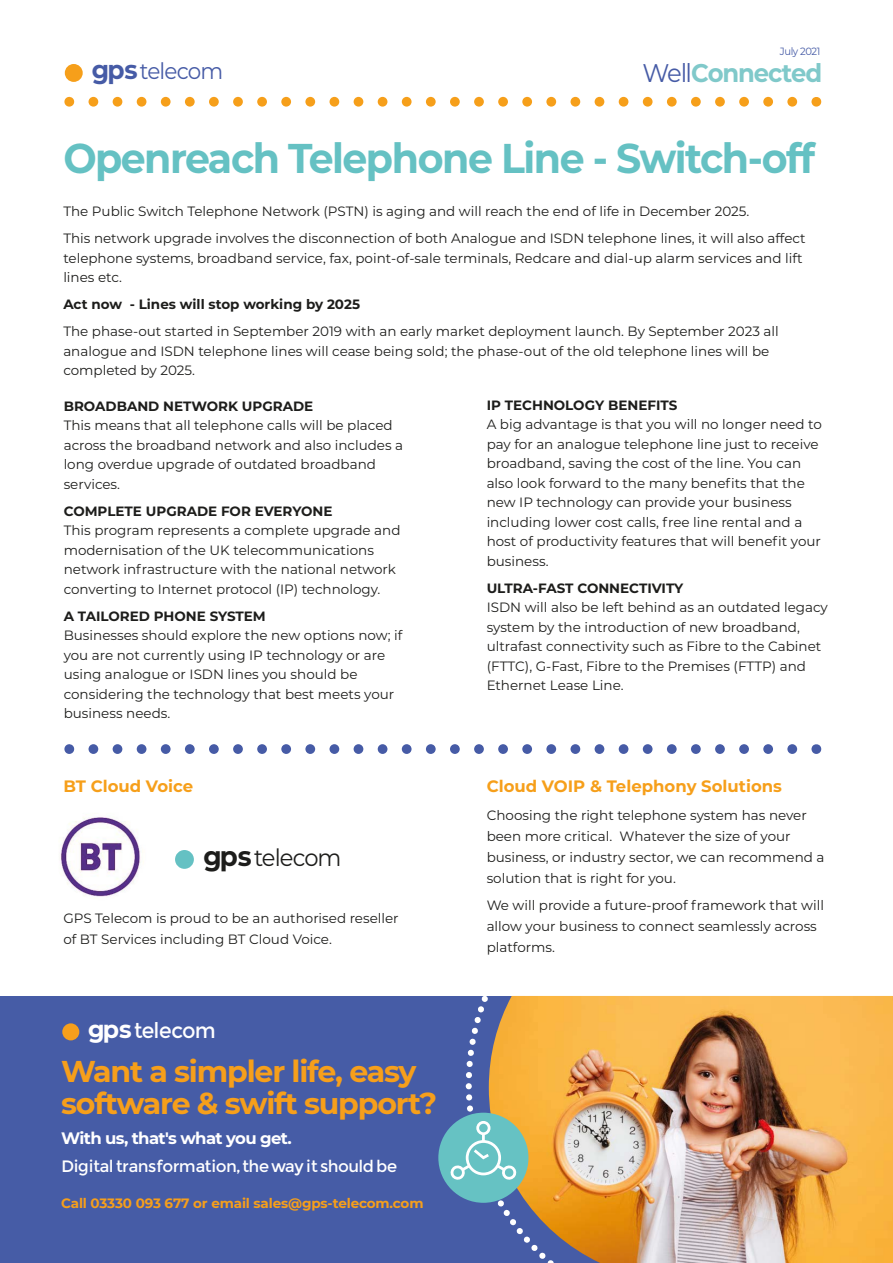
<style>
.page{position:relative;width:893px;height:1263px;background:#fff}
.page>*{position:absolute;margin:0;border:0;box-sizing:border-box;transform-origin:0 0}
.t1{font:700 41.55px "Montserrat";letter-spacing:-.04em;color:#65c1c3;scale:.95 1}
.t2{font:700 30px/31.5px "Montserrat";letter-spacing:-.04em;color:#f69f1b}
.t3{font:700 25.5px "Montserrat";letter-spacing:-.045em;color:#80c9ca;scale:.95 1}
.t4{font:23.85px "Montserrat";letter-spacing:-.04em;color:#1d1d1b;scale:.95 1}
.t5{font:22.65px "Montserrat";letter-spacing:-.04em;color:#465ba6;scale:.95 1}
.t6{font:21.6px "Montserrat";letter-spacing:-.04em;color:#fff;scale:.95 1}
.t7{font:700 16.5px "Montserrat";color:#f69f1a}
.t8{font:16.5px "Montserrat";letter-spacing:-.04em;color:#fff}
.t9{font:700 16.5px "Montserrat";letter-spacing:-.04em;color:#fff}
.t10{font:13.5px/19.5px "Montserrat";color:#1d1d1b}
.t11{font:700 13.5px "Montserrat";color:#1d1d1b}
.t12{font:700 13.5px "Montserrat";letter-spacing:-.01em;color:#f69f1b}
.t13{font:10.5px "Montserrat";letter-spacing:-.04em;color:#465ba6;scale:.95 1}
.s1{font-weight:700;font-size:26.1px}
.s2{font-weight:400;color:#465ba6}
.s3{font-weight:700;font-size:27.45px}
.s4{font-weight:700;font-size:24.9px}
</style>
<div class="page">
<div style="left:65px;top:64px;width:18px;height:18px;background:#f69f1a;border-radius:50%"></div>
<svg style="left:64px;top:97px;width:10px;height:10px"></svg>
<svg style="left:89px;top:97px;width:708px;height:10px"></svg>
<svg style="left:811px;top:97px;width:10px;height:10px"></svg>
<svg style="left:64px;top:744px;width:10px;height:10px"></svg>
<svg style="left:89px;top:744px;width:708px;height:10px"></svg>
<svg style="left:811px;top:744px;width:10px;height:10px"></svg>
<div style="left:175px;top:850px;width:19px;height:19px;background:#65c1c3;border-radius:50%"></div>
<img style="left:56px;top:809px;width:90px;height:91px;border-radius:45px">
<div style="left:0;top:996px;width:893px;height:267px;background:#465ca6"></div>
<img style="left:711px;top:996px;width:182px;height:267px">
<div style="left:62px;top:1023px;width:17px;height:17px;background:#f69f1b;border-radius:50%"></div>
<img style="left:464px;top:996px;width:247px;height:267px">
<div style="left:438px;top:1113px;width:90px;height:90px;background:#66c2c3;border-radius:50%"></div>
<div style="left:476px;top:1121px;width:14px;height:14px;border:3px solid #fff;border-radius:50%"></div>
<svg style="left:450px;top:1134px;width:67px;height:46px"></svg>
<p class="t13" style="left:780px;top:44px;width:44px">July 2021</p>
<h3 class="t5" style="left:92px;top:56px;width:140px"><span class="s1">gps</span>telecom</h3>
<h3 class="t3" style="left:642px;top:54px;width:191px"><span class="s2">Well</span>Connected</h3>
<h1 class="t1" style="left:63px;top:129px;width:793px">Openreach Telephone Line - Switch-off</h1>
<p class="t10" style="left:63px;top:197px;width:744px;line-height:27px">The Public Switch Telephone Network (PSTN) is aging and will reach the end of life in December 2025.<br>This network upgrade involves the disconnection of both Analogue and ISDN telephone lines, it will also affect</p>
<p class="t10" style="left:63px;top:248px;width:741px">telephone systems, broadband service, fax, point-of-sale terminals, Redcare and dial-up alarm services and lift lines etc.</p>
<p class="t11" style="left:63px;top:295px;width:298px">Act now - Lines will stop working by 2025</p>
<p class="t10" style="left:63px;top:321px;width:717px">The phase-out started in September 2019 with an early market deployment launch. By September 2023 all analogue and ISDN telephone lines will cease being sold; the phase-out of the old telephone lines will be completed by 2025.</p>
<p class="t11" style="left:64px;top:396px;width:251px">BROADBAND NETWORK UPGRADE</p>
<p class="t10" style="left:64px;top:415px;width:341px">This means that all telephone calls will be placed across the broadband network and also includes a long overdue upgrade of outdated broadband services.</p>
<p class="t11" style="left:64px;top:501px;width:270px">COMPLETE UPGRADE FOR EVERYONE</p>
<p class="t10" style="left:64px;top:520px;width:338px">This program represents a complete upgrade and modernisation of the UK telecommunications network infrastructure with the national network converting to Internet protocol (IP) technology.</p>
<p class="t11" style="left:64px;top:606px;width:204px">A TAILORED PHONE SYSTEM</p>
<p class="t10" style="left:64px;top:625px;width:340px">Businesses should explore the new options now; if you are not currently using IP technology or are using analogue or ISDN lines you should be considering the technology that best meets your business needs.</p>
<p class="t7" style="left:63px;top:774px;width:131px">BT Cloud Voice</p>
<h3 class="t4" style="left:204px;top:841px;width:147px"><span class="s3">gps</span>telecom</h3>
<p class="t10" style="left:63px;top:907px;width:337px;line-height:21px">GPS Telecom is proud to be an authorised reseller of BT Services including BT Cloud Voice.</p>
<h3 class="t6" style="left:88px;top:1017px;width:136px"><span class="s4">gps</span>telecom</h3>
<h2 class="t2" style="left:61px;top:1054px;width:378px">Want a simpler life, easy software &amp; swift support?</h2>
<p class="t9" style="left:61px;top:1126px;width:232px">With us, that's what you get.</p>
<p class="t8" style="left:61px;top:1156px;width:338px">Digital transformation, the way it should be</p>
<p class="t12" style="left:61px;top:1194px;width:364px">Call 03330 093 677 or email sales@gps-telecom.com</p>
<p class="t11" style="left:487px;top:395px;width:192px">IP TECHNOLOGY BENEFITS</p>
<p class="t10" style="left:487px;top:414px;width:337px">A big advantage is that you will no longer need to pay for an analogue telephone line just to receive broadband, saving the cost of the line. You can also look forward to the many benefits that the new IP technology can provide your business including lower cost calls, free line rental and a host of productivity features that will benefit your business.</p>
<p class="t11" style="left:487px;top:578px;width:198px">ULTRA-FAST CONNECTIVITY</p>
<p class="t10" style="left:487px;top:597px;width:343px">ISDN will also be left behind as an outdated legacy system by the introduction of new broadband, ultrafast connectivity such as Fibre to the Cabinet (FTTC), G-Fast, Fibre to the Premises (FTTP) and Ethernet Lease Line.</p>
<p class="t7" style="left:487px;top:774px;width:297px">Cloud VOIP &amp; Telephony Solutions</p>
<p class="t10" style="left:487px;top:804px;width:339px;line-height:21px">Choosing the right telephone system has never been more critical. Whatever the size of your business, or industry sector, we can recommend a solution that is right for you.</p>
<p class="t10" style="left:487px;top:894px;width:339px;line-height:21px">We will provide a future-proof framework that will allow your business to connect seamlessly across platforms.</p>
</div>
